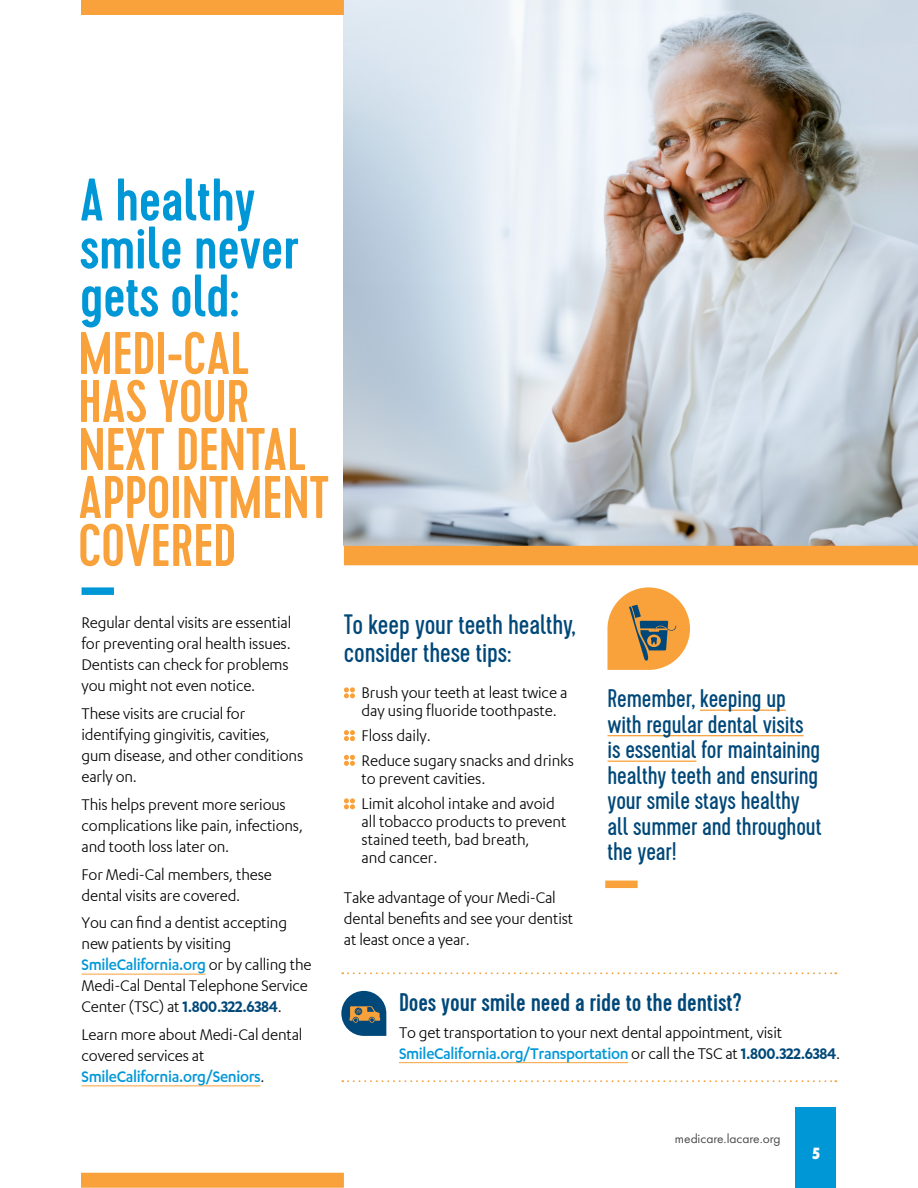
<style>
.page{position:relative;width:918px;height:1188px;background:#fff}
.page>*{position:absolute;margin:0;border:0;box-sizing:border-box;transform-origin:0 0}
.t1{font:500 60px/48px "Cervo";letter-spacing:-.01em;color:#f9a13a}
.t2{font:500 60px/48px "Cervo";letter-spacing:-.01em;color:#0097d7}
.t3{font:28.05px/28px "Cervo";letter-spacing:-.005em;color:#004879}
.t4{font:25.5px/25.5px "Cervo";letter-spacing:-.005em;color:#004879}
.t5{font:500 25.5px "Cervo";letter-spacing:-.005em;color:#004879}
.t6{font:18px/21px "Karbon";letter-spacing:-.01em;color:#000;scale:.95 1}
.t7{font:800 condensed 15px "Futura";color:#fff;scale:.95 1}
.t8{font:13.2px "Futura PT";color:#4d4d4f}
.s1{font-weight:500;color:#0097d7}
.s2{font-weight:600;color:#004879}
</style>
<div class="page">
<img style="left:344px;top:0;width:574px;height:546px">
<div style="left:344px;top:546px;width:574px;height:19px;background:#f9a13a"></div>
<svg style="left:344px;top:687px;width:11px;height:11px"></svg>
<svg style="left:344px;top:730px;width:11px;height:11px"></svg>
<svg style="left:344px;top:755px;width:11px;height:11px"></svg>
<svg style="left:344px;top:798px;width:11px;height:11px"></svg>
<svg style="left:342px;top:1080px;width:494px;height:2px"></svg>
<svg style="left:342px;top:972px;width:494px;height:2px"></svg>
<div style="left:81px;top:1173px;width:263px;height:15px;background:#f9a13a"></div>
<div style="left:81px;top:0;width:263px;height:15px;background:#f9a13a"></div>
<div style="left:796px;top:1107px;width:40px;height:81px;background:#0097d7"></div>
<svg style="left:608px;top:587px;width:82px;height:83px"></svg>
<hr style="left:700px;top:710px;width:86px;height:1px;background:#f9a13a">
<hr style="left:608px;top:735px;width:196px;height:1px;background:#f9a13a">
<hr style="left:608px;top:761px;width:88px;height:1px;background:#f9a13a">
<hr style="left:399px;top:1062px;width:229px;height:1px;background:#f9a13a">
<svg style="left:341px;top:991px;width:45px;height:45px"></svg>
<div style="left:605px;top:881px;width:33px;height:7px;background:#f9a13a"></div>
<div style="left:82px;top:587px;width:32px;height:8px;background:#0097d7"></div>
<hr style="left:82px;top:974px;width:124px;height:1px;background:#f9a13a">
<hr style="left:82px;top:1085px;width:178px;height:1px;background:#f9a13a">
<h2 class="t2" style="left:80px;top:177px;width:221px">A healthy smile never gets old:</h2>
<h2 class="t1" style="left:78px;top:331px;width:253px">MEDI-CAL<br>HAS YOUR<br>NEXT DENTAL<br>APPOINTMENT<br>COVERED</h2>
<p class="t6" style="left:82px;top:612px;width:222px">Regular dental visits are essential for preventing oral health issues.<br>Dentists can check for problems you might not even notice.</p>
<p class="t6" style="left:82px;top:703px;width:235px">These visits are crucial for identifying gingivitis, cavities, gum disease, and other conditions early on.</p>
<p class="t6" style="left:82px;top:794px;width:235px">This helps prevent more serious complications like pain, infections, and tooth loss later on.</p>
<p class="t6" style="left:82px;top:864px;width:202px">For Medi-Cal members, these dental visits are covered.</p>
<p class="t6" style="left:82px;top:912px;width:244px">You can find a dentist accepting new patients by visiting<br><span class="s1">SmileCalifornia.org</span> or by calling the<br>Medi-Cal Dental Telephone Service<br>Center (TSC) at <span class="s2">1.800.322.6384</span>.</p>
<p class="t6" style="left:82px;top:1024px;width:234px">Learn more about Medi-Cal dental covered services at<br><span class="s1">SmileCalifornia.org/Seniors</span>.</p>
<p class="t3" style="left:344px;top:612px;width:233px">To keep your teeth healthy, consider these tips:</p>
<p class="t6" style="left:362px;top:684px;width:218px;line-height:18px">Brush your teeth at least twice a day using fluoride toothpaste.</p>
<p class="t6" style="left:362px;top:723px;width:225px;line-height:24.8px">Floss daily.<br>Reduce sugary snacks and drinks</p>
<p class="t6" style="left:362px;top:766px;width:205px;line-height:25.5px">to prevent cavities.<br>Limit alcohol intake and avoid</p>
<p class="t6" style="left:362px;top:813px;width:217px;line-height:18px">all tobacco products to prevent stained teeth, bad breath,<br>and cancer.</p>
<p class="t6" style="left:344px;top:887px;width:243px">Take advantage of your Medi-Cal dental benefits and see your dentist at least once a year.</p>
<p class="t4" style="left:608px;top:686px;width:216px">Remember, keeping up with regular dental visits is essential for maintaining healthy teeth and ensuring your smile stays healthy all summer and throughout the year!</p>
<p class="t5" style="left:399px;top:987px;width:344px">Does your smile need a ride to the dentist?</p>
<p class="t6" style="left:399px;top:1022px;width:466px">To get transportation to your next dental appointment, visit<br><span class="s1">SmileCalifornia.org/Transportation</span> or call the TSC at <span class="s2">1.800.322.6384</span>.</p>
<p class="t8" style="left:675px;top:1131px;width:107px">medicare.lacare.org</p>
<p class="t7" style="left:812px;top:1143px;width:11px">5</p>
</div>
